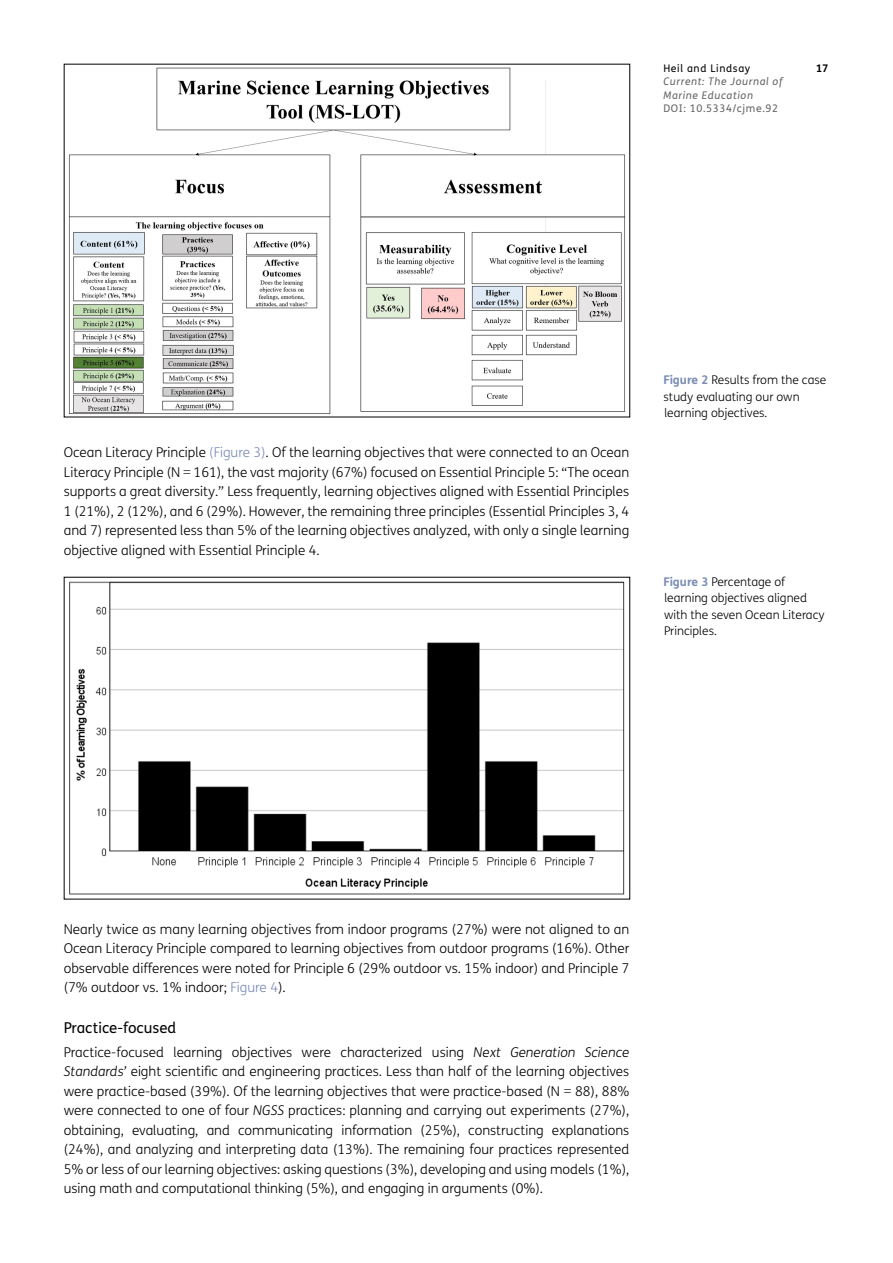
<style>
.page{position:relative;width:893px;height:1263px;background:#fff}
.page>*{position:absolute;margin:0;border:0;box-sizing:border-box;transform-origin:0 0}
.t1{font:15px "FS Me";color:#000}
.Body_Copy{font:300 13.5px/19.5px "FS Me";color:#000;text-align:justify}
.Figure_copy{font:300 12px/16.5px "FS Me";color:#000}
.t2{font:italic 10.5px/13.5px "FS Me";letter-spacing:.06em;color:#646363}
.t3{font:10.5px "FS Me";letter-spacing:.06em;color:#646363}
.t4{font:10.5px "FS Me";letter-spacing:.06em;color:#000}
.t5{font:700 10.5px "FS Me";color:#000}
.s1{color:#798cb5}
.s2{font-weight:700;color:#798cb5}
.s3{font-style:italic}
</style>
<div class="page">
<img style="left:69px;top:67px;width:556px;height:347px">
<img style="left:69px;top:581px;width:556px;height:314px">
<p class="t4" style="left:663px;top:62px;width:88px">Heil and Lindsay</p>
<p class="t5" style="left:816px;top:61px;width:14px">17</p>
<p class="t2" style="left:663px;top:75px;width:121px">Current: The Journal of<br>Marine Education</p>
<p class="t3" style="left:663px;top:102px;width:116px">DOI: 10.5334/cjme.92</p>
<p class="Body_Copy" style="left:64px;top:443px;width:567px">Ocean Literacy Principle <span class="s1">(Figure 3)</span>. Of the learning objectives that were connected to an Ocean Literacy Principle (N = 161), the vast majority (67%) focused on Essential Principle 5: “The ocean supports a great diversity.” Less frequently, learning objectives aligned with Essential Principles 1 (21%), 2 (12%), and 6 (29%). However, the remaining three principles (Essential Principles 3, 4 and 7) represented less than 5% of the learning objectives analyzed, with only a single learning objective aligned with Essential Principle 4.</p>
<p class="Figure_copy" style="left:663px;top:372px;width:164px"><span class="s2">Figure 2</span> Results from the case study evaluating our own learning objectives.</p>
<p class="Figure_copy" style="left:663px;top:574px;width:163px"><span class="s2">Figure 3</span> Percentage of learning objectives aligned with the seven Ocean Literacy<br>Principles.</p>
<p class="Body_Copy" style="left:64px;top:920px;width:567px">Nearly twice as many learning objectives from indoor programs (27%) were not aligned to an Ocean Literacy Principle compared to learning objectives from outdoor programs (16%). Other observable differences were noted for Principle 6 (29% outdoor vs. 15% indoor) and Principle 7 (7% outdoor vs. 1% indoor; <span class="s1">Figure 4</span>).</p>
<h3 class="t1" style="left:64px;top:1019px;width:114px">Practice-focused</h3>
<p class="Body_Copy" style="left:64px;top:1043px;width:567px">Practice-focused learning objectives were characterized using <span class="s3">Next Generation Science Standards’</span> eight scientific and engineering practices. Less than half of the learning objectives were practice-based (39%). Of the learning objectives that were practice-based (N = 88), 88% were connected to one of four <span class="s3">NGSS</span> practices: planning and carrying out experiments (27%), obtaining, evaluating, and communicating information (25%), constructing explanations (24%), and analyzing and interpreting data (13%). The remaining four practices represented 5% or less of our learning objectives: asking questions (3%), developing and using models (1%), using math and computational thinking (5%), and engaging in arguments (0%).</p>
</div>
